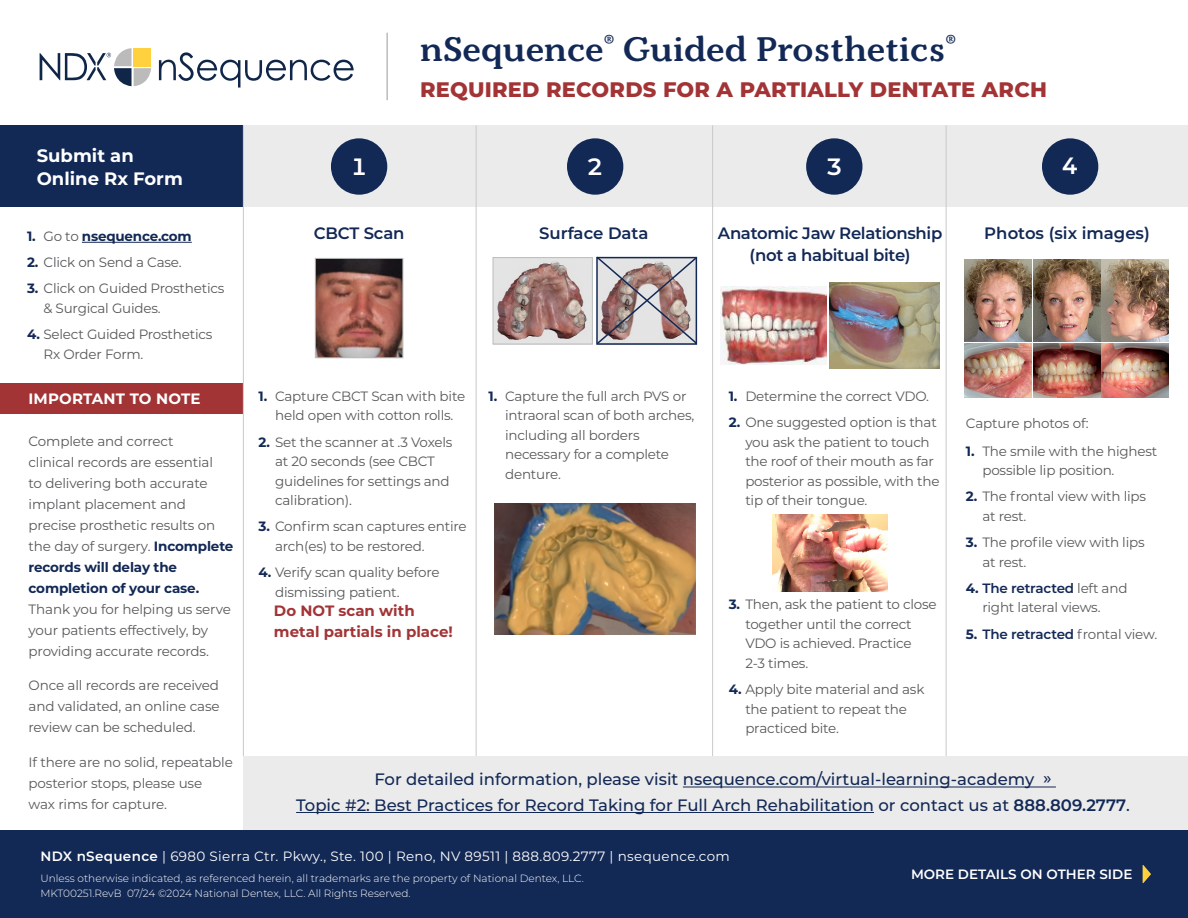
<style>
.page{position:relative;width:1188px;height:918px;background:#fff}
.page>*{position:absolute;margin:0;border:0;box-sizing:border-box;transform-origin:0 0}
.t1{font:600 37.5px "Montserrat";color:#fff}
.t2{font:600 34.5px "Kopius";color:#122855}
.t3{font:600 23.7px "Montserrat";color:#fff}
.t4{font:800 21px "Montserrat";letter-spacing:.01em;color:#a23436}
.t5{font:700 18px/22.5px "Montserrat";color:#fff}
.t6{font:500 16.5px/25.5px "Montserrat";color:#122855;text-align:center}
.t7{font:600 16.5px "Montserrat";letter-spacing:-.02em;color:#122855}
.t8{font:600 16.5px "Montserrat";color:#122855}
.t9{font:700 15px/21px "Montserrat";color:#a23436}
.t10{font:700 15px "Montserrat";letter-spacing:.01em;color:#fff}
.t11{font:13.5px/19.5px "Montserrat";letter-spacing:-.015em;color:#57585a}
.t12{font:13.5px "Montserrat";letter-spacing:.025em;color:#fff}
.t13{font:600 13.5px "Montserrat";letter-spacing:-.015em;color:#122855}
.t14{font:600 13.5px "Montserrat";color:#fff}
.t15{font:700 13.5px "Montserrat";letter-spacing:-.015em;color:#122855}
.t16{font:300 10.5px/15px "Montserrat";color:#fff}
.s1{font-weight:400;color:#57585a}
.s2{font-weight:700;color:#122855}
.s3{font-weight:600;color:#122855}
.s4{font-weight:700}
.s5{font-weight:600}
</style>
<div class="page">
<div style="left:0;top:125px;width:244px;height:82px;background:#122855"></div>
<svg style="left:159px;top:52px;width:195px;height:36px"></svg>
<svg style="left:40px;top:48px;width:111px;height:38px"></svg>
<hr style="left:386px;top:33px;width:2px;height:67px;background:#bbbcbc">
<div style="left:0;top:383px;width:243px;height:31px;background:#a23436"></div>
<img style="left:317px;top:260px;width:84px;height:96px">
<div style="left:315px;top:258px;width:88px;height:100px;border:1px solid #bbbcbc"></div>
<img style="left:495px;top:259px;width:96px;height:83px">
<div style="left:493px;top:257px;width:100px;height:87px;border:1px solid #bbbcbc"></div>
<img style="left:596px;top:256px;width:102px;height:89px">
<img style="left:495px;top:504px;width:200px;height:130px">
<img style="left:965px;top:260px;width:135px;height:82px">
<img style="left:1102px;top:260px;width:66px;height:82px">
<img style="left:965px;top:344px;width:203px;height:54px">
<hr style="left:82px;top:242px;width:110px;height:1px;background:#122855">
<img style="left:720px;top:286px;width:107px;height:78px">
<img style="left:830px;top:282px;width:110px;height:86px">
<div style="left:244px;top:125px;width:944px;height:82px;background:#ebebeb"></div>
<div style="left:806px;top:138px;width:56px;height:57px;background:#122855;border-radius:50%"></div>
<div style="left:1042px;top:138px;width:56px;height:57px;background:#122855;border-radius:50%"></div>
<div style="left:331px;top:138px;width:56px;height:57px;background:#122855;border-radius:50%"></div>
<div style="left:567px;top:138px;width:56px;height:57px;background:#122855;border-radius:50%"></div>
<hr style="left:476px;top:125px;width:1px;height:631px;background:#c9c9c9">
<hr style="left:712px;top:125px;width:1px;height:631px;background:#c9c9c9">
<hr style="left:946px;top:125px;width:1px;height:631px;background:#c9c9c9">
<hr style="left:243px;top:125px;width:1px;height:631px;background:#c9c9c9">
<img style="left:772px;top:514px;width:116px;height:77px">
<div style="left:244px;top:756px;width:944px;height:81px;background:#ebebeb"></div>
<div style="left:0;top:831px;width:1188px;height:87px;background:#122855"></div>
<svg style="left:1143px;top:865px;width:8px;height:18px"></svg>
<hr style="left:683px;top:787px;width:373px;height:1px;background:#122855">
<hr style="left:296px;top:812px;width:578px;height:1px;background:#122855">
<h2 class="t2" style="left:420px;top:27px;width:537px">nSequence<sup>®</sup> Guided Prosthetics<sup>®</sup></h2>
<h3 class="t4" style="left:420px;top:74px;width:628px">REQUIRED RECORDS FOR A PARTIALLY DENTATE ARCH</h3>
<h3 class="t5" style="left:37px;top:144px;width:148px">Submit an<br>Online Rx Form</h3>
<h3 class="t3" style="left:351px;top:150px;width:18px">1</h3>
<h3 class="t3" style="left:587px;top:150px;width:18px">2</h3>
<h3 class="t3" style="left:826px;top:150px;width:18px">3</h3>
<h3 class="t3" style="left:1062px;top:149px;width:18px">4</h3>
<h1 class="t1" style="left:817px;top:148px;width:28px">2</h1>
<h1 class="t1" style="left:1055px;top:148px;width:28px">32</h1>
<h1 class="t1" style="left:346px;top:148px;width:28px">1</h1>
<h1 class="t1" style="left:817px;top:148px;width:28px">3</h1>
<h1 class="t1" style="left:1056px;top:148px;width:28px">4</h1>
<p class="t15" style="left:27px;top:226px;width:166px">1. <span class="s1">Go to</span> nsequence.com</p>
<p class="t11" style="left:27px;top:252px;width:156px"><span class="s2">2.</span> Click on Send a Case.</p>
<p class="t11" style="left:43px;top:278px;width:182px;text-indent:-16px"><span class="s2">3.</span> Click on Guided Prosthetics &amp; Surgical Guides.</p>
<p class="t11" style="left:43px;top:324px;width:171px;text-indent:-16px"><span class="s2">4.</span> Select Guided Prosthetics<br>Rx Order Form.</p>
<p class="t10" style="left:29px;top:388px;width:174px">IMPORTANT TO NOTE</p>
<p class="t11" style="left:29px;top:430px;width:206px;line-height:21px">Complete and correct<br>clinical records are essential<br>to delivering both accurate implant placement and precise prosthetic results on the day of surgery. <span class="s2">Incomplete records will delay the completion of your case.</span></p>
<p class="t11" style="left:29px;top:598px;width:204px;line-height:21px">Thank you for helping us serve your patients effectively, by providing accurate records.</p>
<p class="t11" style="left:29px;top:674px;width:193px;line-height:21px;text-align:justify">Once all records are received and validated, an online case review can be scheduled.</p>
<p class="t11" style="left:29px;top:751px;width:206px;line-height:21px">If there are no solid, repeatable posterior stops, please use<br>wax rims for capture.</p>
<p class="t7" style="left:314px;top:221px;width:92px">CBCT Scan</p>
<p class="t8" style="left:539px;top:221px;width:111px">Surface Data</p>
<p class="t7" style="left:718px;top:221px;width:226px">Anatomic Jaw Relationship</p>
<p class="t8" style="left:984px;top:221px;width:167px">Photos (six images)</p>
<p class="t7" style="left:750px;top:244px;width:163px">(not a habitual bite)</p>
<p class="t11" style="left:259px;top:386px;width:208px;text-align:center"><span class="s2">1.</span> Capture CBCT Scan with bite held open with cotton rolls.</p>
<p class="t11" style="left:275px;top:432px;width:179px;text-indent:-16px"><span class="s2">2.</span> Set the scanner at .3 Voxels at 20 seconds (see CBCT guidelines for settings and calibration).</p>
<p class="t11" style="left:275px;top:516px;width:193px;text-indent:-16px"><span class="s2">3.</span> Confirm scan captures entire arch(es) to be restored.</p>
<p class="t11" style="left:275px;top:562px;width:166px;text-indent:-16px"><span class="s2">4.</span> Verify scan quality before dismissing patient.</p>
<p class="t9" style="left:274px;top:599px;width:180px">Do NOT scan with metal partials in place!</p>
<p class="t11" style="left:505px;top:386px;width:191px;text-indent:-16px"><span class="s2">1.</span> Capture the full arch PVS or intraoral scan of both arches, including all borders necessary for a complete denture.</p>
<p class="t11" style="left:729px;top:386px;width:202px"><span class="s2">1.</span> Determine the correct VDO.</p>
<p class="t11" style="left:745px;top:412px;width:196px;text-indent:-16px"><span class="s2">2.</span> One suggested option is that you ask the patient to touch the roof of their mouth as far posterior as possible, with the tip of their tongue.</p>
<p class="t11" style="left:745px;top:594px;width:193px;text-indent:-16px"><span class="s2">3.</span> Then, ask the patient to close together until the correct<br>VDO is achieved. Practice<br>2-3 times.</p>
<p class="t11" style="left:745px;top:679px;width:181px;text-indent:-16px"><span class="s2">4.</span> Apply bite material and ask the patient to repeat the practiced bite.</p>
<p class="t11" style="left:966px;top:413px;width:124px">Capture photos of:</p>
<p class="t11" style="left:982px;top:441px;width:176px;text-indent:-16px"><span class="s2">1.</span> The smile with the highest possible lip position.</p>
<p class="t11" style="left:982px;top:486px;width:165px;text-indent:-16px"><span class="s2">2.</span> The frontal view with lips at rest.</p>
<p class="t11" style="left:982px;top:532px;width:164px;text-indent:-16px"><span class="s2">3.</span> The profile view with lips at rest.</p>
<p class="t11" style="left:982px;top:578px;width:147px;text-indent:-16px"><span class="s2">4.</span> <span class="s3">The retracted</span> left and right lateral views.</p>
<p class="t13" style="left:966px;top:624px;width:193px"><span class="s4">5.</span> The retracted <span class="s1">frontal view.</span></p>
<p class="t6" style="left:296px;top:766px;width:835px">For detailed information, please visit nsequence.com/virtual-learning-academy »<br>Topic #2: Best Practices for Record Taking for Full Arch Rehabilitation or contact us at <span class="s5">888.809.2777</span>.</p>
<p class="t12" style="left:41px;top:847px;width:691px"><span class="s5">NDX nSequence</span> | 6980 Sierra Ctr. Pkwy., Ste. 100 | Reno, NV 89511 | 888.809.2777 | nsequence.com</p>
<p class="t16" style="left:40px;top:871px;width:545px">Unless otherwise indicated, as referenced herein, all trademarks are the property of National Dentex, LLC.<br>MKT00251.RevB 07/24 ©2024 National Dentex, LLC. All Rights Reserved.</p>
<p class="t14" style="left:911px;top:865px;width:223px">MORE DETAILS ON OTHER SIDE</p>
</div>
